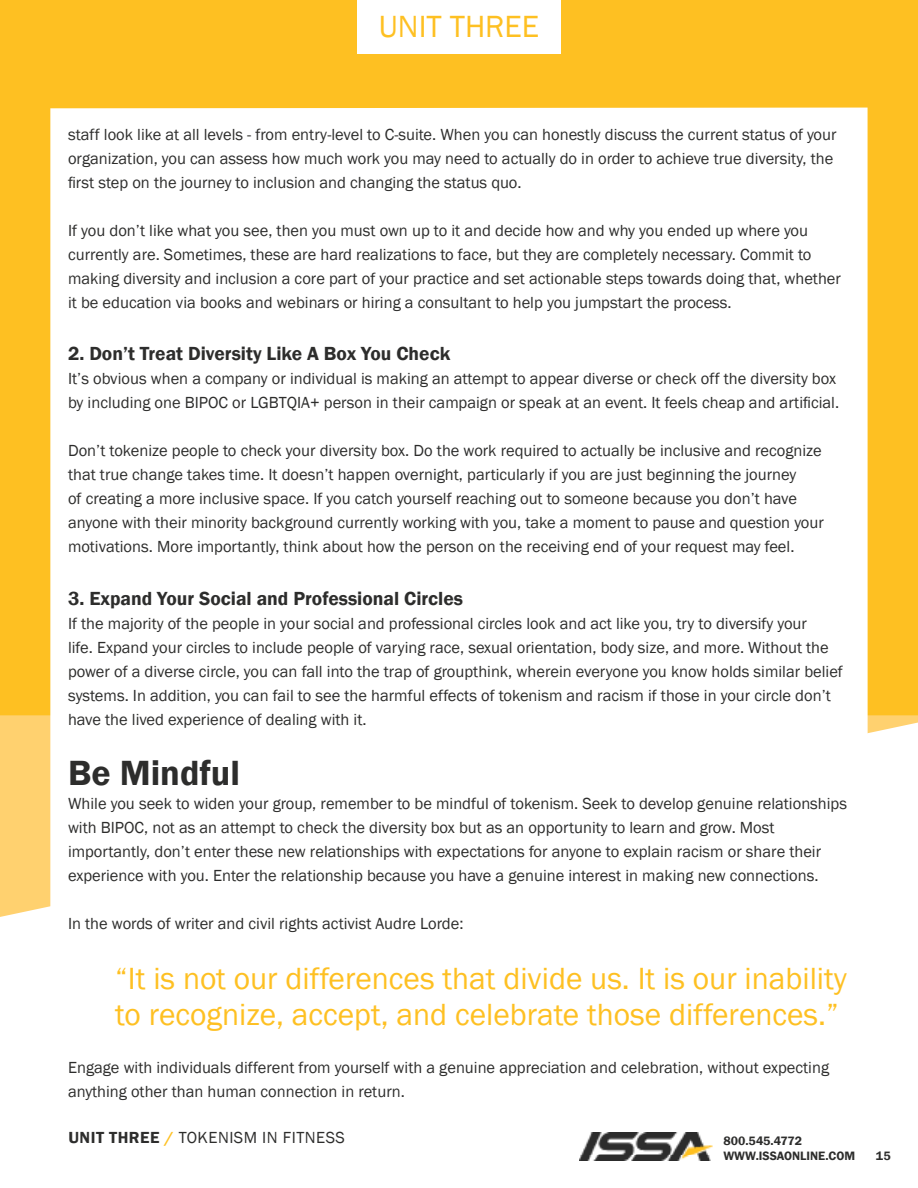
<style>
.page{position:relative;width:918px;height:1188px;background:#fff}
.page>*{position:absolute;margin:0;border:0;box-sizing:border-box;transform-origin:0 0}
.t1{font:600 36px "Franklin Gothic";color:#2d2d2c}
.t2{font:31.5px/36px "Franklin Gothic";color:#fec022}
.t3{font:600 19.5px "Franklin Gothic";color:#2d2d2c}
.t4{font:16.5px/24px "Franklin Gothic";color:#2d2d2c}
.t5{font:16.5px "Franklin Gothic";letter-spacing:.03em;color:#2d2d2c}
.t6{font:600 12.45px/15px "Franklin Gothic";color:#2d2d2c}
.s1{font-weight:600}
.s2{font-weight:600;color:#fec022}
</style>
<div class="page">
<div style="left:0;top:0;width:918px;height:716px;background:#fec022"></div>
<svg style="left:0;top:715px;width:918px;height:202px;fill:#ffd16f"></svg>
<div style="left:357px;top:0;width:204px;height:53px;background:#fff"></div>
<div style="left:47px;top:107px;width:824px;height:810px;background:#fff"></div>
<img style="left:580px;top:1132px;width:133px;height:28px">
<h2 class="t2" style="left:379px;top:9px;width:162px">UNIT THREE</h2>
<p class="t4" style="left:68px;top:123px;width:770px">staff look like at all levels - from entry-level to C-suite. When you can honestly discuss the current status of your organization, you can assess how much work you may need to actually do in order to achieve true diversity, the first step on the journey to inclusion and changing the status quo.</p>
<p class="t4" style="left:68px;top:219px;width:774px">If you don’t like what you see, then you must own up to it and decide how and why you ended up where you currently are. Sometimes, these are hard realizations to face, but they are completely necessary. Commit to making diversity and inclusion a core part of your practice and set actionable steps towards doing that, whether it be education via books and webinars or hiring a consultant to help you jumpstart the process.</p>
<p class="t3" style="left:68px;top:342px;width:384px">2. Don’t Treat Diversity Like A Box You Check</p>
<p class="t4" style="left:68px;top:367px;width:773px">It’s obvious when a company or individual is making an attempt to appear diverse or check off the diversity box by including one BIPOC or LGBTQIA+ person in their campaign or speak at an event. It feels cheap and artificial.</p>
<p class="t4" style="left:68px;top:439px;width:757px">Don’t tokenize people to check your diversity box. Do the work required to actually be inclusive and recognize that true change takes time. It doesn’t happen overnight, particularly if you are just beginning the journey<br>of creating a more inclusive space. If you catch yourself reaching out to someone because you don’t have anyone with their minority background currently working with you, take a moment to pause and question your motivations. More importantly, think about how the person on the receiving end of your request may feel.</p>
<p class="t3" style="left:68px;top:586px;width:397px">3. Expand Your Social and Professional Circles</p>
<p class="t4" style="left:68px;top:612px;width:776px">If the majority of the people in your social and professional circles look and act like you, try to diversify your<br>life. Expand your circles to include people of varying race, sexual orientation, body size, and more. Without the power of a diverse circle, you can fall into the trap of groupthink, wherein everyone you know holds similar belief systems. In addition, you can fail to see the harmful effects of tokenism and racism if those in your circle don’t have the lived experience of dealing with it.</p>
<h1 class="t1" style="left:68px;top:751px;width:173px">Be Mindful</h1>
<p class="t4" style="left:68px;top:792px;width:781px">While you seek to widen your group, remember to be mindful of tokenism. Seek to develop genuine relationships with BIPOC, not as an attempt to check the diversity box but as an opportunity to learn and grow. Most importantly, don’t enter these new relationships with expectations for anyone to explain racism or share their experience with you. Enter the relationship because you have a genuine interest in making new connections.</p>
<p class="t4" style="left:68px;top:912px;width:397px">In the words of writer and civil rights activist Audre Lorde:</p>
<h2 class="t2" style="left:115px;top:961px;width:733px">“It is not our differences that divide us. It is our inability to recognize, accept, and celebrate those differences.”</h2>
<p class="t4" style="left:68px;top:1056px;width:763px">Engage with individuals different from yourself with a genuine appreciation and celebration, without expecting anything other than human connection in return.</p>
<p class="t5" style="left:68px;top:1127px;width:278px"><span class="s1">UNIT THREE</span> <span class="s2">/</span> TOKENISM IN FITNESS</p>
<p class="t6" style="left:723px;top:1133px;width:133px">800.545.4772<br>WWW.ISSAONLINE.COM</p>
<p class="t6" style="left:876px;top:1148px;width:16px">15</p>
</div>
